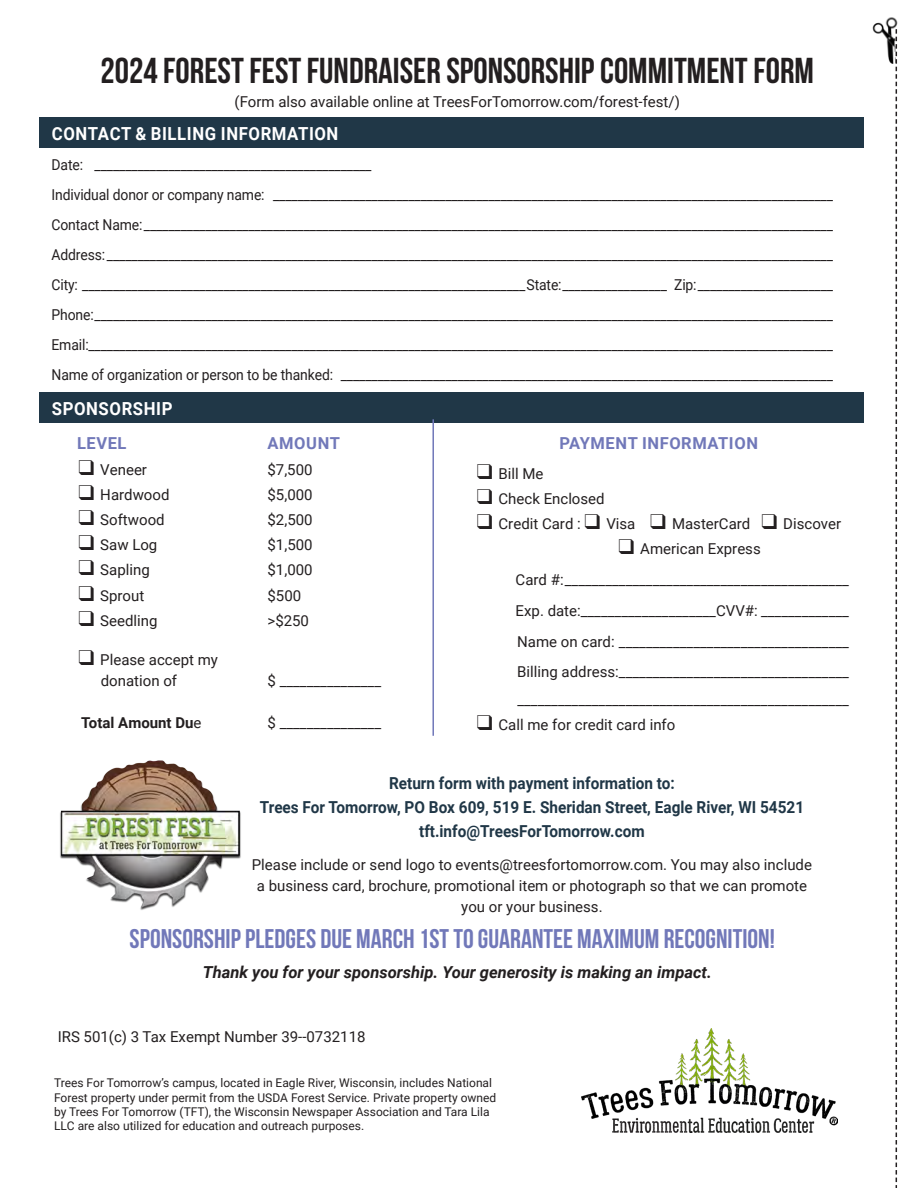
<style>
.page{position:relative;width:918px;height:1188px;background:#fff}
.page>*{position:absolute;margin:0;border:0;box-sizing:border-box;transform-origin:0 0}
.t1{font:700 36px "Bebas Neue";color:#231f20}
.t2{font:700 27px "Bebas Neue";color:#7178b9}
.t3{font:700 18px "Roboto";letter-spacing:.035em;color:#fff;scale:.93 1}
.t4{font:700 16.5px/24px "Roboto";color:#203747;text-align:center;scale:.93 1}
.t5{font:italic 700 16.5px "Roboto";color:#231f20}
.t6{font:700 16.5px "Roboto";letter-spacing:.035em;color:#7178b9}
.t7{font:15px "Roboto";color:#231f20;scale:.93 1}
.t8{font:15px/21px "Roboto";color:#231f20;text-align:center}
.t9{font:700 15px "Roboto";color:#231f20}
.t10{font:12px/14.4px "Roboto";color:#231f20}
.s1{font-weight:400}
</style>
<div class="page">
<div style="left:40px;top:393px;width:824px;height:30px;background:#203747"></div>
<div style="left:40px;top:117px;width:824px;height:30px;background:#203747"></div>
<hr style="left:432px;top:419px;width:2px;height:317px;background:#7178b9">
<svg style="left:896px;top:66px;width:1px;height:1122px"></svg>
<img style="left:872px;top:17px;width:26px;height:47px">
<img style="left:581px;top:1028px;width:257px;height:105px">
<img style="left:60px;top:760px;width:181px;height:150px">
<p class="t1" style="left:101px;top:50px;width:715px">2024 FOREST FEST FUNDRAISER SPONSORSHIP COMMITMENT FORM</p>
<p class="t8" style="left:235px;top:90px;width:447px">(Form also available online at TreesForTomorrow.com/forest-fest/)</p>
<p class="t3" style="left:52px;top:121px;width:310px">CONTACT &amp; BILLING INFORMATION</p>
<p class="t7" style="left:52px;top:154px;width:346px">Date: _____________________________________________</p>
<p class="t7" style="left:52px;top:184px;width:842px">Individual donor or company name: ___________________________________________________________________________________________</p>
<p class="t7" style="left:52px;top:214px;width:842px">Contact Name:________________________________________________________________________________________________________________</p>
<p class="t7" style="left:52px;top:244px;width:842px">Address: ______________________________________________________________________________________________________________________</p>
<p class="t7" style="left:52px;top:274px;width:842px">City: ________________________________________________________________________State:_________________ Zip:______________________</p>
<p class="t7" style="left:52px;top:304px;width:842px">Phone:________________________________________________________________________________________________________________________</p>
<p class="t7" style="left:52px;top:334px;width:842px">Email:_________________________________________________________________________________________________________________________</p>
<p class="t7" style="left:52px;top:364px;width:842px">Name of organization or person to be thanked: ________________________________________________________________________________</p>
<p class="t3" style="left:52px;top:396px;width:131px">SPONSORSHIP</p>
<p class="t6" style="left:77px;top:432px;width:51px">LEVEL</p>
<p class="t6" style="left:268px;top:432px;width:74px">AMOUNT</p>
<p class="t8" style="left:79px;top:458px;width:70px">❑ Veneer</p>
<p class="t8" style="left:268px;top:458px;width:47px">$7,500</p>
<p class="t8" style="left:79px;top:483px;width:92px">❑ Hardwood</p>
<p class="t8" style="left:268px;top:483px;width:47px">$5,000</p>
<p class="t8" style="left:79px;top:509px;width:88px">❑ Softwood</p>
<p class="t8" style="left:268px;top:509px;width:47px">$2,500</p>
<p class="t8" style="left:79px;top:534px;width:80px">❑ Saw Log</p>
<p class="t8" style="left:268px;top:534px;width:47px">$1,500</p>
<p class="t8" style="left:79px;top:559px;width:73px">❑ Sapling</p>
<p class="t8" style="left:268px;top:559px;width:47px">$1,000</p>
<p class="t8" style="left:79px;top:584px;width:67px">❑ Sprout</p>
<p class="t8" style="left:268px;top:584px;width:35px">$500</p>
<p class="t8" style="left:79px;top:609px;width:81px">❑ Seedling</p>
<p class="t8" style="left:268px;top:609px;width:43px">&gt;$250</p>
<p class="t8" style="left:79px;top:648px;width:141px">❑ Please accept my</p>
<p class="t8" style="left:101px;top:669px;width:78px">donation of</p>
<p class="t8" style="left:268px;top:669px;width:115px">$ _______________</p>
<p class="t9" style="left:81px;top:712px;width:122px">Total Amount Du<span class="s1">e</span></p>
<p class="t8" style="left:268px;top:711px;width:115px">$ _______________</p>
<p class="t6" style="left:560px;top:432px;width:200px">PAYMENT INFORMATION</p>
<p class="t8" style="left:477px;top:462px;width:68px">❑ Bill Me</p>
<p class="t8" style="left:477px;top:488px;width:129px">❑ Check Enclosed</p>
<p class="t8" style="left:477px;top:513px;width:366px">❑ Credit Card : ❑ Visa ❑ MasterCard ❑ Discover</p>
<p class="t8" style="left:619px;top:538px;width:144px">❑ American Express</p>
<p class="t8" style="left:516px;top:569px;width:335px">Card #:__________________________________________</p>
<p class="t8" style="left:516px;top:600px;width:335px">Exp. date:____________________CVV#: _____________</p>
<p class="t8" style="left:517px;top:630px;width:333px">Name on card: __________________________________</p>
<p class="t8" style="left:517px;top:661px;width:333px">Billing address:__________________________________</p>
<p class="t8" style="left:517px;top:689px;width:333px">_________________________________________________</p>
<p class="t8" style="left:477px;top:714px;width:200px">❑ Call me for credit card info</p>
<p class="t4" style="left:260px;top:771px;width:587px">Return form with payment information to:<br>Trees For Tomorrow, PO Box 609, 519 E. Sheridan Street, Eagle River, WI 54521</p>
<p class="t4" style="left:419px;top:819px;width:244px">tft.info@TreesForTomorrow.com</p>
<p class="t8" style="left:252px;top:854px;width:562px">Please include or send logo to events@treesfortomorrow.com. You may also include a business card, brochure, promotional item or photograph so that we can promote you or your business.</p>
<p class="t2" style="left:130px;top:924px;width:647px">SPONSORSHIP PLEDGES DUE MARCH 1ST TO GUARANTEE MAXIMUM RECOGNITION!</p>
<p class="t5" style="left:203px;top:961px;width:510px">Thank you for your sponsorship. Your generosity is making an impact.</p>
<p class="t8" style="left:58px;top:1026px;width:309px">IRS 501(c) 3 Tax Exempt Number 39--0732118</p>
<p class="t10" style="left:54px;top:1075px;width:444px">Trees For Tomorrow’s campus, located in Eagle River, Wisconsin, includes National Forest property under permit from the USDA Forest Service. Private property owned by Trees For Tomorrow (TFT), the Wisconsin Newspaper Association and Tara Lila LLC are also utilized for education and outreach purposes.</p>
</div>
